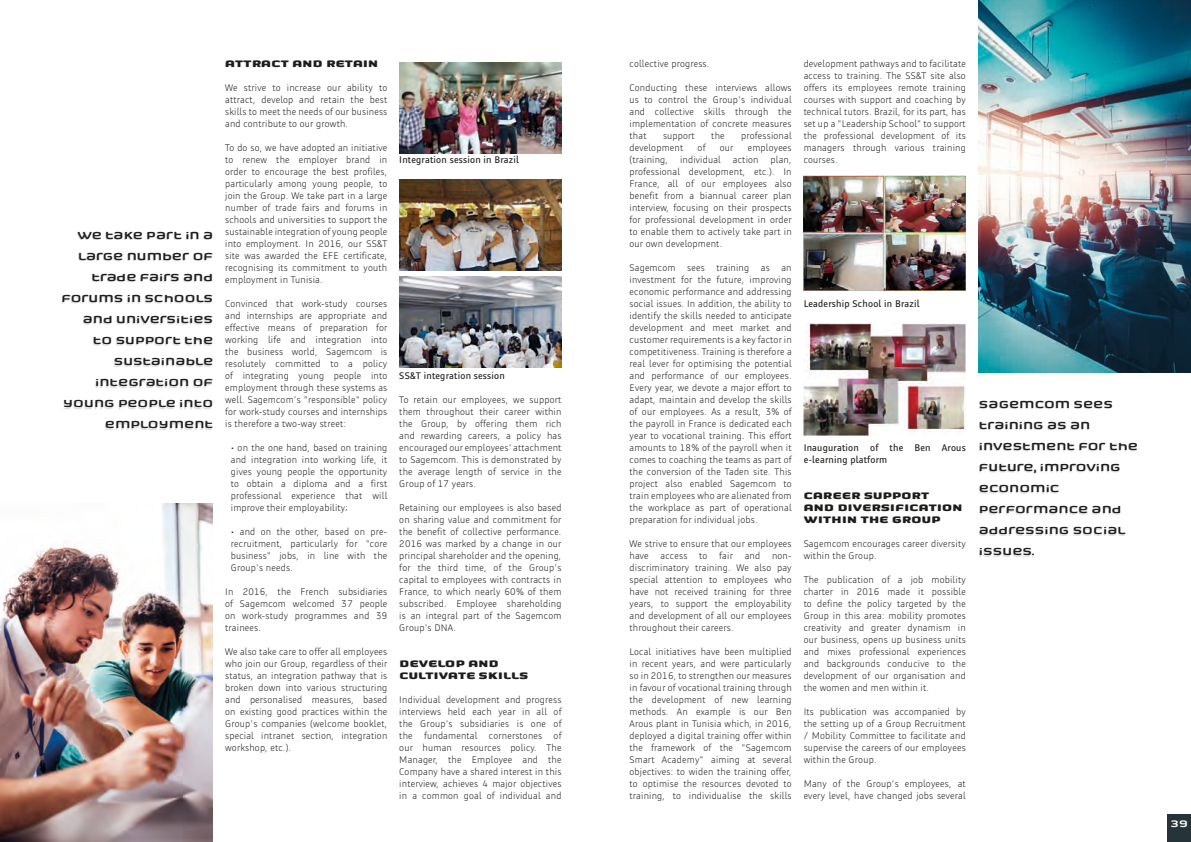
<style>
.page{position:relative;width:1191px;height:842px;background:#fff}
.page>*{position:absolute;margin:0;border:0;box-sizing:border-box;transform-origin:0 0}
.t1{font:13px/21px "Sagemcom Title";color:#1d1d1b}
.t2{font:900 12px/12px "Sagemcom Title";letter-spacing:.03em;color:#1d1d1b}
.t3{font:12px "Sagemcom Title";color:#fff}
.t4{font:300 10px/12px "Sagemcom Type";letter-spacing:.02em;color:#1d1d1b;text-align:justify}
.t5{font:10px/12px "Sagemcom Type";letter-spacing:.02em;color:#1d1d1b}
</style>
<div class="page">
<div style="left:1167px;top:814px;width:24px;height:28px;background:#26343a"></div>
<div style="left:979px;top:402px;width:157px;height:154px;background:#1d1d1b;opacity:.15"></div>
<img style="left:979px;top:0;width:212px;height:372px">
<img style="left:399px;top:62px;width:162px;height:91px">
<img style="left:399px;top:179px;width:162px;height:91px">
<img style="left:399px;top:276px;width:162px;height:91px">
<img style="left:803px;top:323px;width:162px;height:112px">
<img style="left:803px;top:175px;width:162px;height:115px">
<img style="left:0;top:503px;width:213px;height:339px">
<div style="left:62px;top:233px;width:150px;height:196px;background:#1d1d1b;opacity:.15"></div>
<h1 class="t1" style="left:61px;top:226px;width:153px;text-align:right">We take part in a large number of trade fairs and forums in schools and universities to support the sustainable integration of young people into employment</h1>
<p class="t2" style="left:225px;top:58px;width:154px">ATTRACT AND RETAIN</p>
<p class="t4" style="left:225px;top:82px;width:164px">We strive to increase our ability to attract, develop and retain the best skills to meet the needs of our business and contribute to our growth.</p>
<p class="t4" style="left:225px;top:142px;width:164px">To do so, we have adopted an initiative to renew the employer brand in order to encourage the best profiles, particularly among young people, to join the Group. We take part in a large number of trade fairs and forums in schools and universities to support the sustainable integration of young people into employment. In 2016, our SS&amp;T site was awarded the EFE certificate, recognising its commitment to youth employment in Tunisia.</p>
<p class="t4" style="left:225px;top:298px;width:164px">Convinced that work-study courses and internships are appropriate and effective means of preparation for working life and integration into the business world, Sagemcom is resolutely committed to a policy of integrating young people into employment through these systems as well. Sagemcom's "responsible" policy for work-study courses and internships is therefore a two-way street:</p>
<p class="t4" style="left:231px;top:442px;width:158px">• on the one hand, based on training and integration into working life, it gives young people the opportunity to obtain a diploma and a first professional experience that will improve their employability;</p>
<p class="t4" style="left:231px;top:526px;width:158px">• and on the other, based on pre&shy;recruitment, particularly for "core business" jobs, in line with the Group's needs.</p>
<p class="t4" style="left:225px;top:586px;width:164px">In 2016, the French subsidiaries of Sagemcom welcomed 37 people on work-study programmes and 39 trainees.</p>
<p class="t4" style="left:225px;top:646px;width:164px">We also take care to offer all employees who join our Group, regardless of their status, an integration pathway that is broken down into various structuring and personalised measures, based on existing good practices within the Group's companies (welcome booklet, special intranet section, integration workshop, etc.).</p>
<p class="t5" style="left:399px;top:154px;width:121px">Integration session in Brazil</p>
<p class="t5" style="left:399px;top:370px;width:107px">SS&amp;T integration session</p>
<p class="t4" style="left:399px;top:394px;width:164px">To retain our employees, we support them throughout their career within the Group, by offering them rich and rewarding careers, a policy has encouraged our employees' attachment to Sagemcom. This is demonstrated by the average length of service in the Group of 17 years.</p>
<p class="t4" style="left:399px;top:502px;width:164px">Retaining our employees is also based on sharing value and commitment for the benefit of collective performance.<br>2016 was marked by a change in our principal shareholder and the opening, for the third time, of the Group's capital to employees with contracts in France, to which nearly 60% of them subscribed. Employee shareholding is an integral part of the Sagemcom Group's DNA.</p>
<p class="t2" style="left:399px;top:658px;width:130px">DEVELOP AND<br>CULTIVATE SKILLS</p>
<p class="t4" style="left:399px;top:694px;width:164px">Individual development and progress interviews held each year in all of the Group's subsidiaries is one of the fundamental cornerstones of our human resources policy. The Manager, the Employee and the Company have a shared interest in this interview, achieves 4 major objectives in a common goal of individual and</p>
<p class="t4" style="left:629px;top:58px;width:81px">collective progress.</p>
<p class="t4" style="left:629px;top:82px;width:164px">Conducting these interviews allows us to control the Group's individual and collective skills through the implementation of concrete measures that</p>
<p class="t4" style="left:663px;top:130px;width:33px">support</p>
<p class="t4" style="left:711px;top:130px;width:15px">the</p>
<p class="t4" style="left:741px;top:130px;width:52px">professional</p>
<p class="t4" style="left:629px;top:142px;width:55px">development</p>
<p class="t4" style="left:697px;top:142px;width:9px">of</p>
<p class="t4" style="left:720px;top:142px;width:15px">our</p>
<p class="t4" style="left:629px;top:142px;width:164px;text-indent:118px">employees (training, individual action plan, professional development, etc.). In France, all of our employees also benefit from a biannual career plan interview, focusing on their prospects for professional development in order to enable them to actively take part in our own development.</p>
<p class="t4" style="left:629px;top:262px;width:164px">Sagemcom sees training as an investment for the future, improving economic performance and addressing social issues. In addition, the ability to identify the skills needed to anticipate development and meet market and customer requirements is a key factor in competitiveness. Training is therefore a real lever for optimising the potential and performance of our employees.<br>Every year, we devote a major effort to adapt, maintain and develop the skills of our employees. As a result, 3% of the payroll in France is dedicated each year to vocational training. This effort amounts to 18% of the payroll when it comes to coaching the teams as part of the conversion of the Taden site. This project also enabled Sagemcom to train employees who are alienated from the workplace as part of operational preparation for individual jobs.</p>
<p class="t4" style="left:629px;top:538px;width:164px">We strive to ensure that our employees have access to fair and non&shy;discriminatory training. We also pay special attention to employees who have not received training for three years, to support the employability and development of all our employees throughout their careers.</p>
<p class="t4" style="left:629px;top:646px;width:164px">Local initiatives have been multiplied in recent years, and were particularly so in 2016, to strengthen our measures in favour of vocational training through the development of new learning methods. An example is our Ben Arous plant in Tunisia which, in 2016, deployed a digital training offer within the framework of the "Sagemcom Smart Academy" aiming at several objectives: to widen the training offer, to optimise the resources devoted to training, to individualise the skills</p>
<p class="t4" style="left:803px;top:58px;width:164px">development pathways and to facilitate access to training. The SS&amp;T site also offers its employees remote training courses with support and coaching by technical tutors. Brazil, for its part, has set up a "Leadership School" to support the professional development of its managers through various training courses.</p>
<p class="t5" style="left:803px;top:298px;width:117px">Leadership School in Brazil</p>
<p class="t5" style="left:803px;top:442px;width:164px">Inauguration of the Ben Arous e-learning platform</p>
<p class="t2" style="left:803px;top:490px;width:160px">CAREER SUPPORT<br>AND DIVERSIFICATION<br>WITHIN THE GROUP</p>
<p class="t4" style="left:803px;top:538px;width:164px">Sagemcom encourages career diversity within the Group.</p>
<p class="t4" style="left:803px;top:574px;width:164px">The publication of a job mobility charter in 2016 made it possible to define the policy targeted by the Group in this area: mobility promotes creativity and greater dynamism in our business, opens up business units and mixes professional experiences and backgrounds conducive to the development of our organisation and the women and men within it.</p>
<p class="t4" style="left:803px;top:706px;width:164px">Its publication was accompanied by the setting up of a Group Recruitment / Mobility Committee to facilitate and supervise the careers of our employees within the Group.</p>
<p class="t4" style="left:803px;top:778px;width:164px">Many of the Group’s employees, at every level, have changed jobs several</p>
<h1 class="t1" style="left:979px;top:395px;width:160px">Sagemcom sees training as an investment for the future, improving economic performance and addressing social issues.</h1>
<p class="t3" style="left:1170px;top:818px;width:19px">39</p>
</div>
